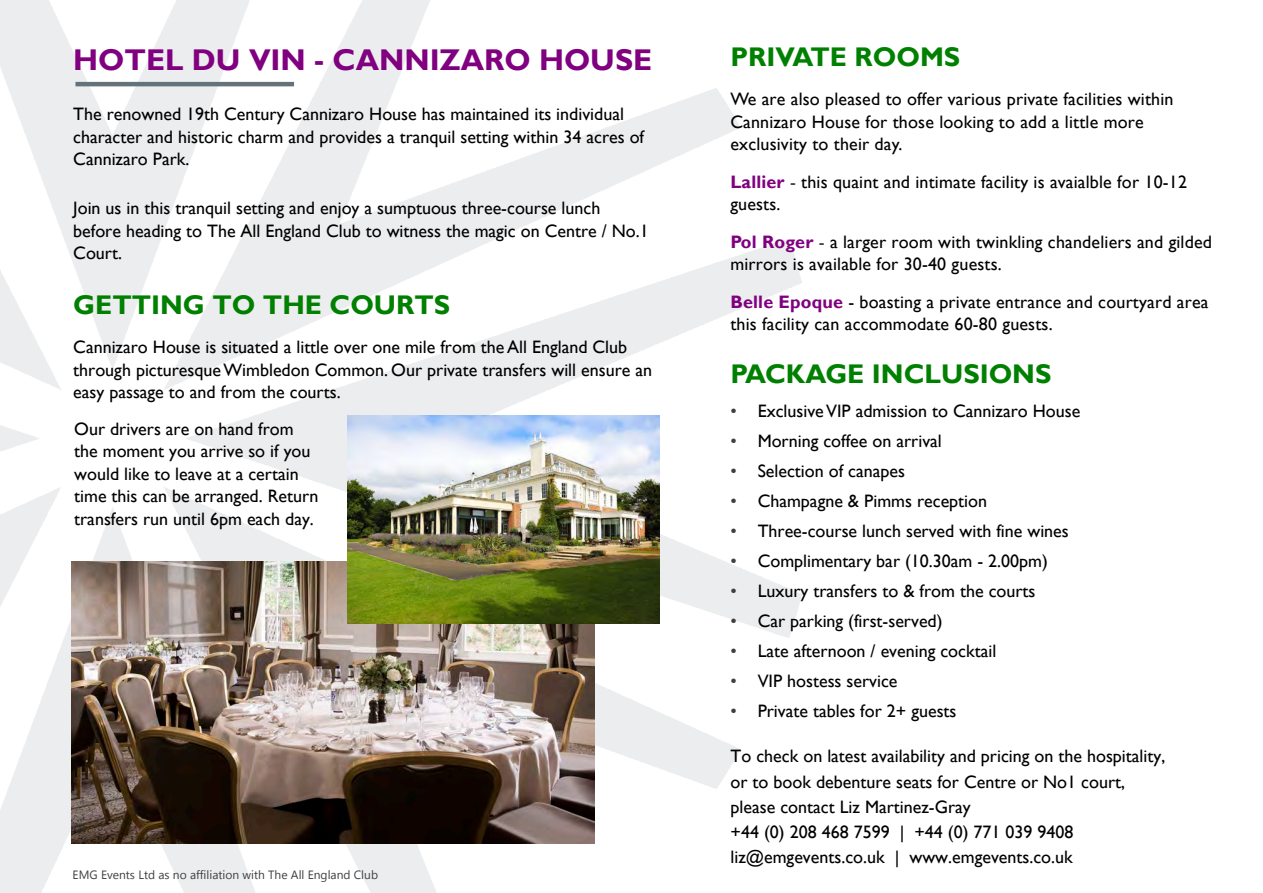
<style>
.page{position:relative;width:1263px;height:893px;background:#fff}
.page>*{position:absolute;margin:0;border:0;box-sizing:border-box;transform-origin:0 0}
.t1{font:700 30px "Gill Sans";color:#800080}
.t2{font:700 27px "Gill Sans";color:#008000}
.t3{font:18px/22.5px "Gill Sans";color:#000}
.t4{font:12px "Leelawadee UI";color:#404040}
.s1{font-weight:700;color:#800080}
.s2{color:#333}
.s3{color:#3f3f3e}
</style>
<div class="page">
<img style="left:0;top:0;width:801px;height:893px">
<img style="left:71px;top:562px;width:523px;height:281px">
<img style="left:347px;top:416px;width:312px;height:207px">
<hr style="left:75px;top:82px;width:219px;height:4px;background:#63737a">
<h1 class="t1" style="left:73px;top:42px;width:580px">HOTEL DU VIN - CANNIZARO HOUSE</h1>
<p class="t3" style="left:73px;top:103px;width:572px">The renowned 19th Century Cannizaro House has maintained its individual character and historic charm and provides a tranquil setting within 34 acres of<br>Cannizaro Park.</p>
<p class="t3" style="left:73px;top:197px;width:577px">Join us in this tranquil setting and enjoy a sumptuous three-course lunch before heading to The All England Club to witness the magic on Centre / No.1<br>Court.</p>
<h2 class="t2" style="left:73px;top:289px;width:378px">GETTING TO THE COURTS</h2>
<p class="t3" style="left:73px;top:336px;width:580px">Cannizaro House is situated a little over one mile from the All England Club through picturesque Wimbledon Common. Our private transfers will ensure an easy passage to and from the courts.</p>
<p class="t3" style="left:74px;top:418px;width:246px">Our drivers are on hand from the moment you arrive so if you would like to leave at a certain time this can be arranged. Return transfers run until 6pm each day.</p>
<p class="t4" style="left:73px;top:866px;width:307px">EMG Events Ltd as no affiliation with The All England Club</p>
<p class="t2" style="left:730px;top:41px;width:231px">PRIVATE ROOMS</p>
<p class="t3" style="left:730px;top:88px;width:445px">We are also pleased to offer various private facilities within<br>Cannizaro House for those looking to add a little more exclusivity to their day.</p>
<p class="t3" style="left:730px;top:171px;width:458px"><span class="s1">Lallier</span> <span class="s2">-</span> this quaint and intimate facility is avaialble for 10-12 guests.</p>
<p class="t3" style="left:730px;top:231px;width:483px"><span class="s1">Pol Roger</span> <span class="s2">-</span> a larger room with twinkling chandeliers and gilded mirrors is available for 30-40 guests.</p>
<p class="t3" style="left:730px;top:291px;width:480px"><span class="s1">Belle Epoque</span> - boasting a private entrance and courtyard area this facility can accommodate 60-80 guests.</p>
<p class="t2" style="left:730px;top:357px;width:323px">PACKAGE INCLUSIONS</p>
<p class="t3" style="left:731px;top:400px;width:351px"><span class="s3">•</span> Exclusive VIP admission to Cannizaro House</p>
<p class="t3" style="left:731px;top:430px;width:213px"><span class="s3">•</span> Morning coffee on arrival</p>
<p class="t3" style="left:731px;top:460px;width:176px"><span class="s3">•</span> Selection of canapes</p>
<p class="t3" style="left:731px;top:490px;width:258px"><span class="s3">•</span> Champagne &amp; Pimms reception</p>
<p class="t3" style="left:731px;top:520px;width:340px"><span class="s3">•</span> Three-course lunch served with fine wines</p>
<p class="t3" style="left:731px;top:550px;width:319px"><span class="s3">•</span> Complimentary bar (10.30am - 2.00pm)</p>
<p class="t3" style="left:731px;top:580px;width:306px"><span class="s3">•</span> Luxury transfers to &amp; from the courts</p>
<p class="t3" style="left:731px;top:610px;width:213px"><span class="s3">•</span> Car parking (first-served)</p>
<p class="t3" style="left:731px;top:640px;width:267px"><span class="s3">•</span> Late afternoon / evening cocktail</p>
<p class="t3" style="left:731px;top:670px;width:168px"><span class="s3">•</span> VIP hostess service</p>
<p class="t3" style="left:731px;top:700px;width:227px"><span class="s3">•</span> Private tables for 2+ guests</p>
<p class="t3" style="left:730px;top:744px;width:436px;line-height:25.2px">To check on latest availability and pricing on the hospitality, or to book debenture seats for Centre or No1 court, please contact Liz Martinez-Gray<br>+44 (0) 208 468 7599 | +44 (0) 771 039 9408 liz@emgevents.co.uk | www.emgevents.co.uk</p>
</div>
